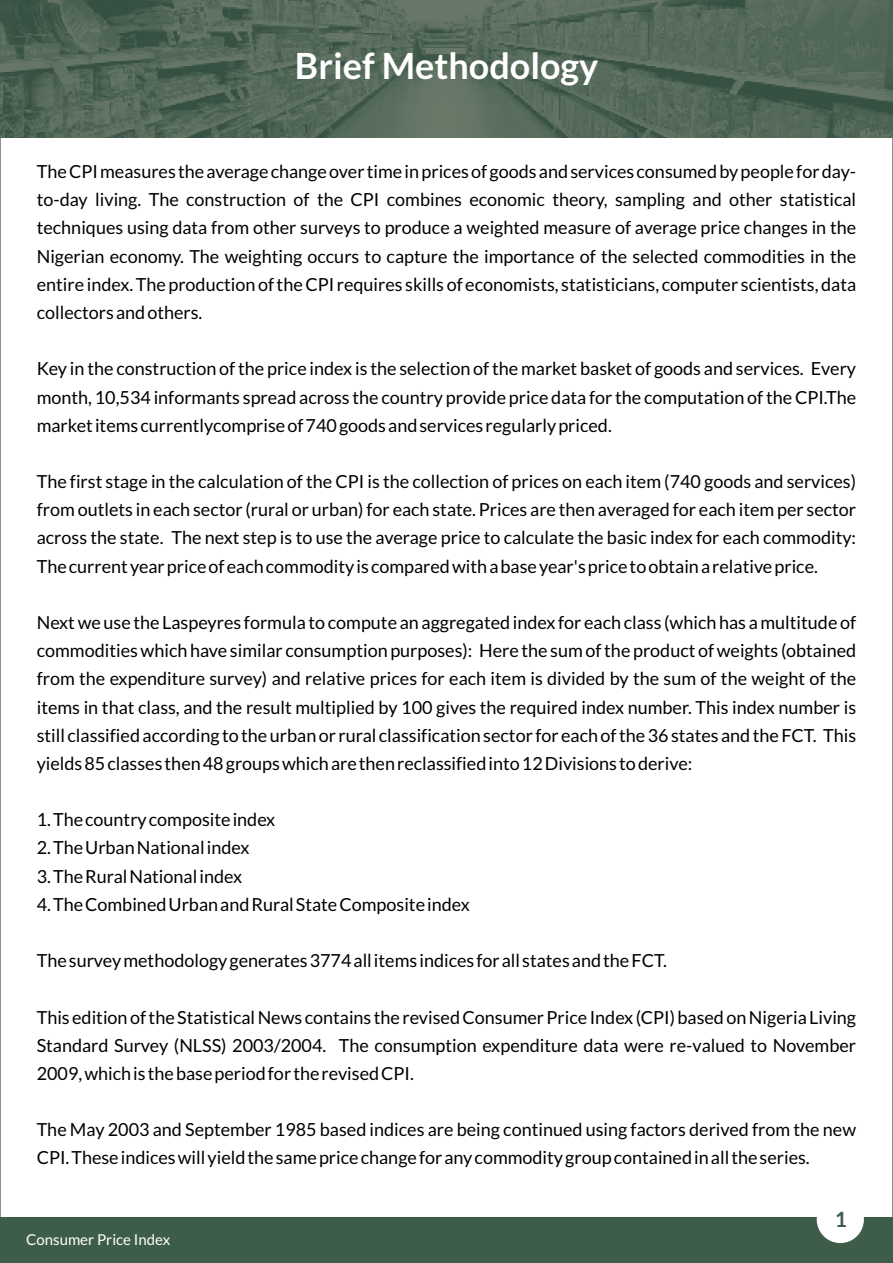
<style>
.page{position:relative;width:893px;height:1263px;background:#fff}
.page>*{position:absolute;margin:0;border:0;box-sizing:border-box;transform-origin:0 0}
.t1{font:700 36px "Lato";color:#fff}
.t2{font:700 21px "Lato";color:#3d5d48}
.t3{font:18px/28.2px "Lato";color:#000;text-align:justify}
.t4{font:15px "Lato";color:#fff}
</style>
<div class="page">
<img style="left:0;top:0;width:893px;height:138px">
<div style="left:0;top:1218px;width:893px;height:45px;background:#3d5d48"></div>
<div style="left:817px;top:1196px;width:47px;height:47px;background:#fff;border-radius:50%"></div>
<h1 class="t1" style="left:295px;top:50px;width:305px">Brief Methodology</h1>
<p class="t3" style="left:37px;top:158px;width:821px">The CPI measures the average change over time in prices of goods and services consumed by people for day&shy;to-day living. The construction of the CPI combines economic theory, sampling and other statistical techniques using data from other surveys to produce a weighted measure of average price changes in the Nigerian economy. The weighting occurs to capture the importance of the selected commodities in the entire index. The production of the CPI requires skills of economists, statisticians, computer scientists, data collectors and others.</p>
<p class="t3" style="left:37px;top:356px;width:821px">Key in the construction of the price index is the selection of the market basket of goods and services. Every month, 10,534 informants spread across the country provide price data for the computation of the CPI.The market items currentlycomprise of 740 goods and services regularly priced.</p>
<p class="t3" style="left:37px;top:468px;width:821px">The first stage in the calculation of the CPI is the collection of prices on each item (740 goods and services) from outlets in each sector (rural or urban) for each state. Prices are then averaged for each item per sector across the state. The next step is to use the average price to calculate the basic index for each commodity:<br>The current year price of each commodity is compared with a base year's price to obtain a relative price.</p>
<p class="t3" style="left:37px;top:609px;width:821px">Next we use the Laspeyres formula to compute an aggregated index for each class (which has a multitude of commodities which have similar consumption purposes): Here the sum of the product of weights (obtained from the expenditure survey) and relative prices for each item is divided by the sum of the weight of the items in that class, and the result multiplied by 100 gives the required index number. This index number is still classified according to the urban or rural classification sector for each of the 36 states and the FCT. This yields 85 classes then 48 groups which are then reclassified into 12 Divisions to derive:</p>
<p class="t3" style="left:37px;top:807px;width:240px">1. The country composite index</p>
<p class="t3" style="left:37px;top:835px;width:214px">2. The Urban National index</p>
<p class="t3" style="left:37px;top:863px;width:207px">3. The Rural National index</p>
<p class="t3" style="left:37px;top:891px;width:435px">4. The Combined Urban and Rural State Composite index</p>
<p class="t3" style="left:37px;top:947px;width:632px">The survey methodology generates 3774 all items indices for all states and the FCT.</p>
<p class="t3" style="left:37px;top:1004px;width:821px">This edition of the Statistical News contains the revised Consumer Price Index (CPI) based on Nigeria Living Standard Survey (NLSS) 2003/2004. The consumption expenditure data were re-valued to November 2009, which is the base period for the revised CPI.</p>
<p class="t3" style="left:37px;top:1117px;width:821px">The May 2003 and September 1985 based indices are being continued using factors derived from the new<br>CPI. These indices will yield the same price change for any commodity group contained in all the series.</p>
<p class="t4" style="left:26px;top:1233px;width:146px">Consumer Price Index</p>
<p class="t2" style="left:835px;top:1210px;width:14px">1</p>
</div>
